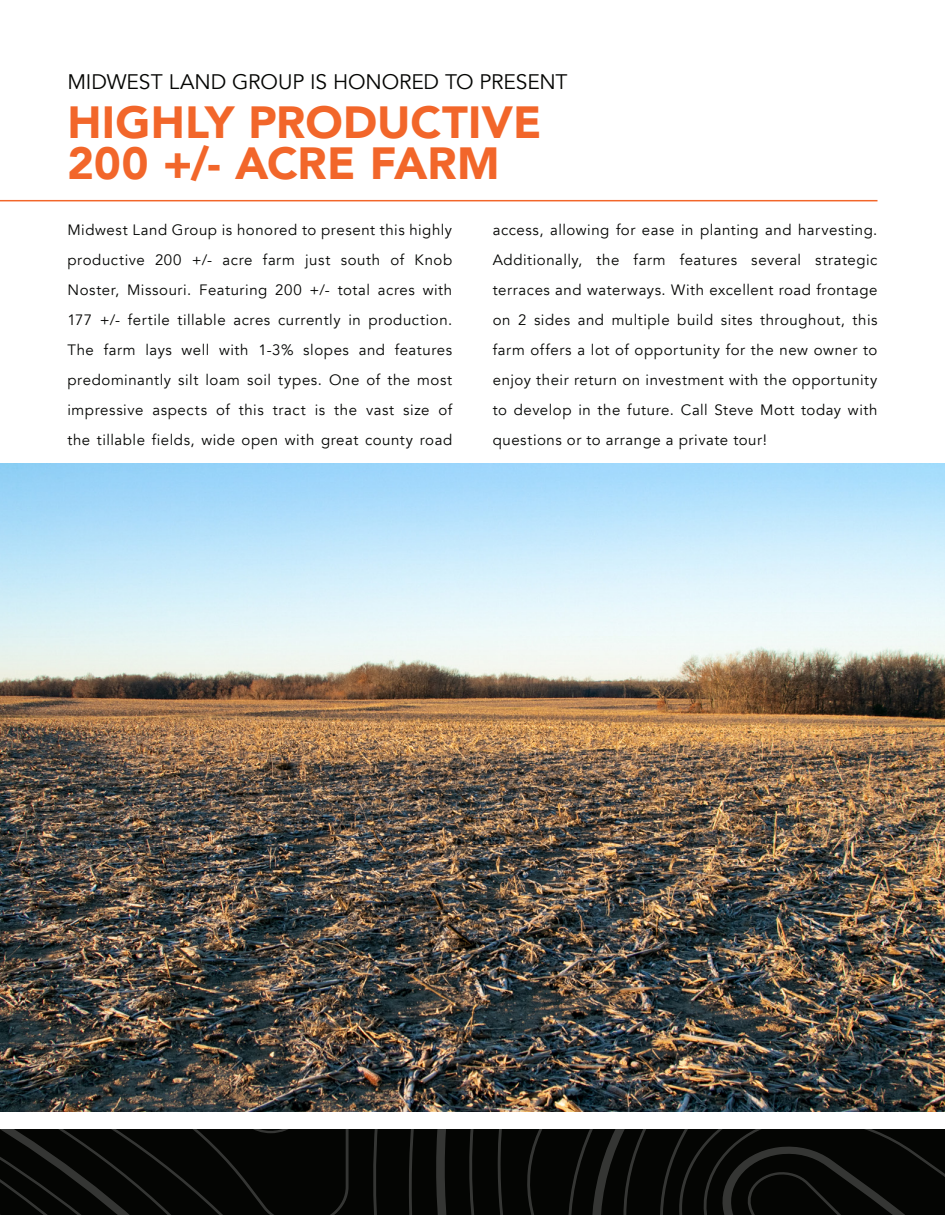
<style>
.page{position:relative;width:945px;height:1215px;background:#fff}
.page>*{position:absolute;margin:0;border:0;box-sizing:border-box;transform-origin:0 0}
.t1{font:900 45px "Avenir";letter-spacing:.005em;color:#f2662a}
.t2{font:21px "Avenir";letter-spacing:-.005em;color:#040503}
.t3{font:15px/30px "Avenir";letter-spacing:.035em;color:#040503;text-align:justify}
</style>
<div class="page">
<hr style="left:0;top:200px;width:878px;height:1px;background:#f2662a">
<svg style="left:0;top:1130px;width:945px;height:85px;background:#090a08"></svg>
<img style="left:0;top:463px;width:945px;height:649px">
<p class="t2" style="left:68px;top:69px;width:502px">MIDWEST LAND GROUP IS HONORED TO PRESENT</p>
<p class="t1" style="left:68px;top:84px;width:475px">HIGHLY PRODUCTIVE</p>
<p class="t1" style="left:68px;top:125px;width:434px">200 +/- ACRE FARM</p>
<p class="t3" style="left:68px;top:216px;width:386px">Midwest Land Group is honored to present this highly productive 200 +/- acre farm just south of Knob Noster, Missouri. Featuring 200 +/- total acres with 177 +/- fertile tillable acres currently in production.<br>The farm lays well with 1-3% slopes and features predominantly silt loam soil types. One of the most impressive aspects of this tract is the vast size of the tillable fields, wide open with great county road</p>
<p class="t3" style="left:493px;top:216px;width:386px">access, allowing for ease in planting and harvesting.<br>Additionally, the farm features several strategic terraces and waterways. With excellent road frontage on 2 sides and multiple build sites throughout, this farm offers a lot of opportunity for the new owner to enjoy their return on investment with the opportunity to develop in the future. Call Steve Mott today with questions or to arrange a private tour!</p>
</div>
